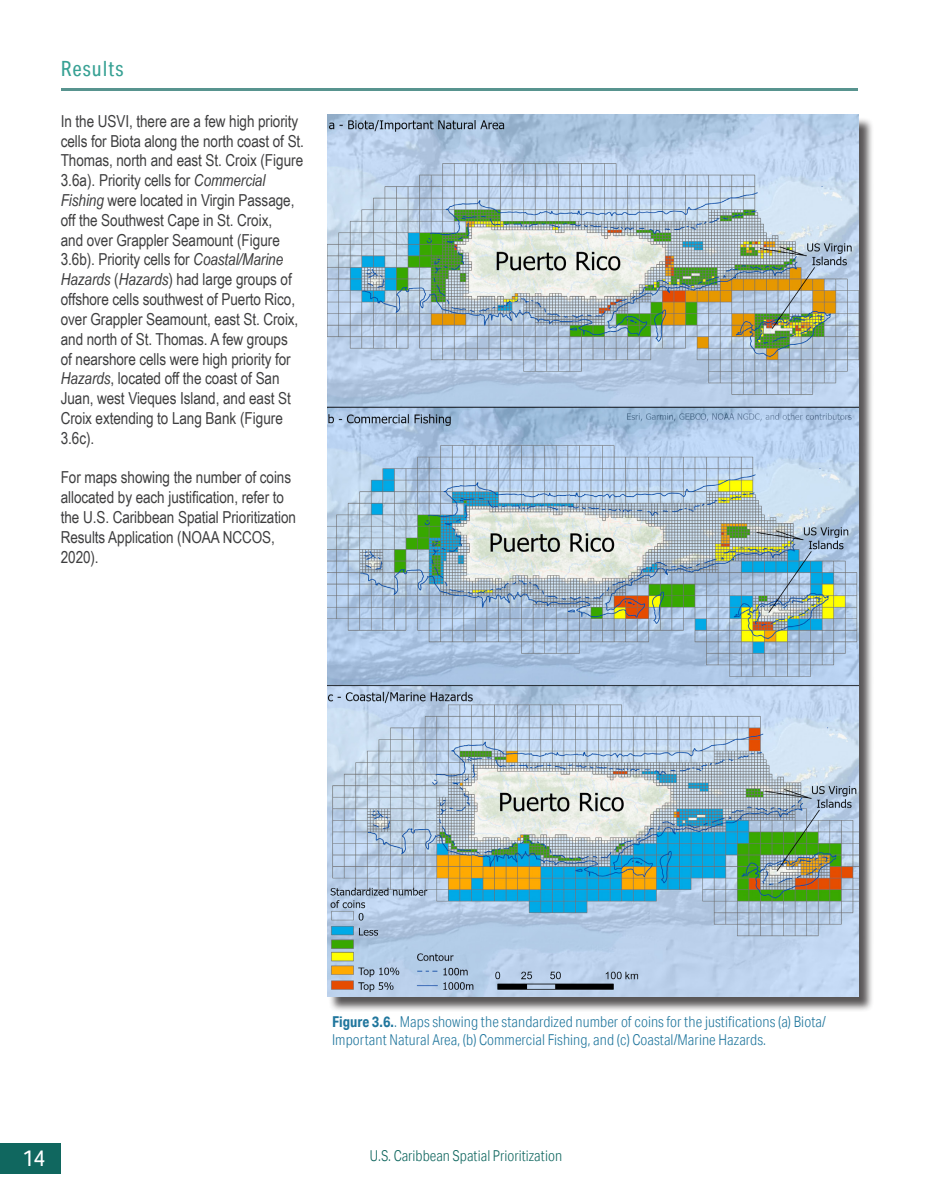
<style>
.page{position:relative;width:932px;height:1202px;background:#fff}
.page>*{position:absolute;margin:0;border:0;box-sizing:border-box;transform-origin:0 0}
.t1{font:22.5px "Aktiv Grotesk Cd";color:#fff}
.t2{font:21px "Aktiv Grotesk Cd";letter-spacing:.05em;color:#37a194}
.t3{font:16.5px/19.8px "Arial Narrow";letter-spacing:-.005em;color:#3e3e3f}
.Figures-Tables{font:300 15px/18px "Aktiv Grotesk Cd";letter-spacing:.005em;color:#20769d}
.t4{font:300 15px "Aktiv Grotesk Cd";color:#10675f}
.s1{font-style:italic}
.s2{font-weight:700}
</style>
<div class="page">
<div style="left:0;top:1143px;width:61px;height:30px;background:#10675f"></div>
<hr style="left:61px;top:88px;width:796px;height:2px;background:#10675f">
<div style="left:328px;top:117px;width:546px;height:895px;background:#231f20;opacity:.75"></div>
<img style="left:327px;top:115px;width:531px;height:881px">
<p class="t2" style="left:61px;top:56px;width:64px">Results</p>
<p class="t3" style="left:61px;top:110px;width:245px">In the USVI, there are a few high priority cells for Biota along the north coast of St.<br>Thomas, north and east St. Croix (Figure 3.6a). Priority cells for <span class="s1">Commercial Fishing</span> were located in Virgin Passage, off the Southwest Cape in St. Croix,<br>and over Grappler Seamount (Figure 3.6b). Priority cells for <span class="s1">Coastal/Marine Hazards</span> (<span class="s1">Hazards</span>) had large groups of offshore cells southwest of Puerto Rico, over Grappler Seamount, east St. Croix, and north of St. Thomas. A few groups<br>of nearshore cells were high priority for <span class="s1">Hazards</span>, located off the coast of San Juan, west Vieques Island, and east St Croix extending to Lang Bank (Figure 3.6c).</p>
<p class="t3" style="left:61px;top:467px;width:237px">For maps showing the number of coins allocated by each justification, refer to the U.S. Caribbean Spatial Prioritization<br>Results Application (NOAA NCCOS,<br>2020).</p>
<p class="Figures-Tables" style="left:332px;top:1012px;width:495px"><span class="s2">Figure 3.6.</span>. Maps showing the standardized number of coins for the justifications (a) Biota/<br>Important Natural Area, (b) Commercial Fishing, and (c) Coastal/Marine Hazards.</p>
<h1 class="t1" style="left:22px;top:1145px;width:24px">14</h1>
<p class="t4" style="left:370px;top:1147px;width:194px">U.S. Caribbean Spatial Prioritization</p>
</div>
